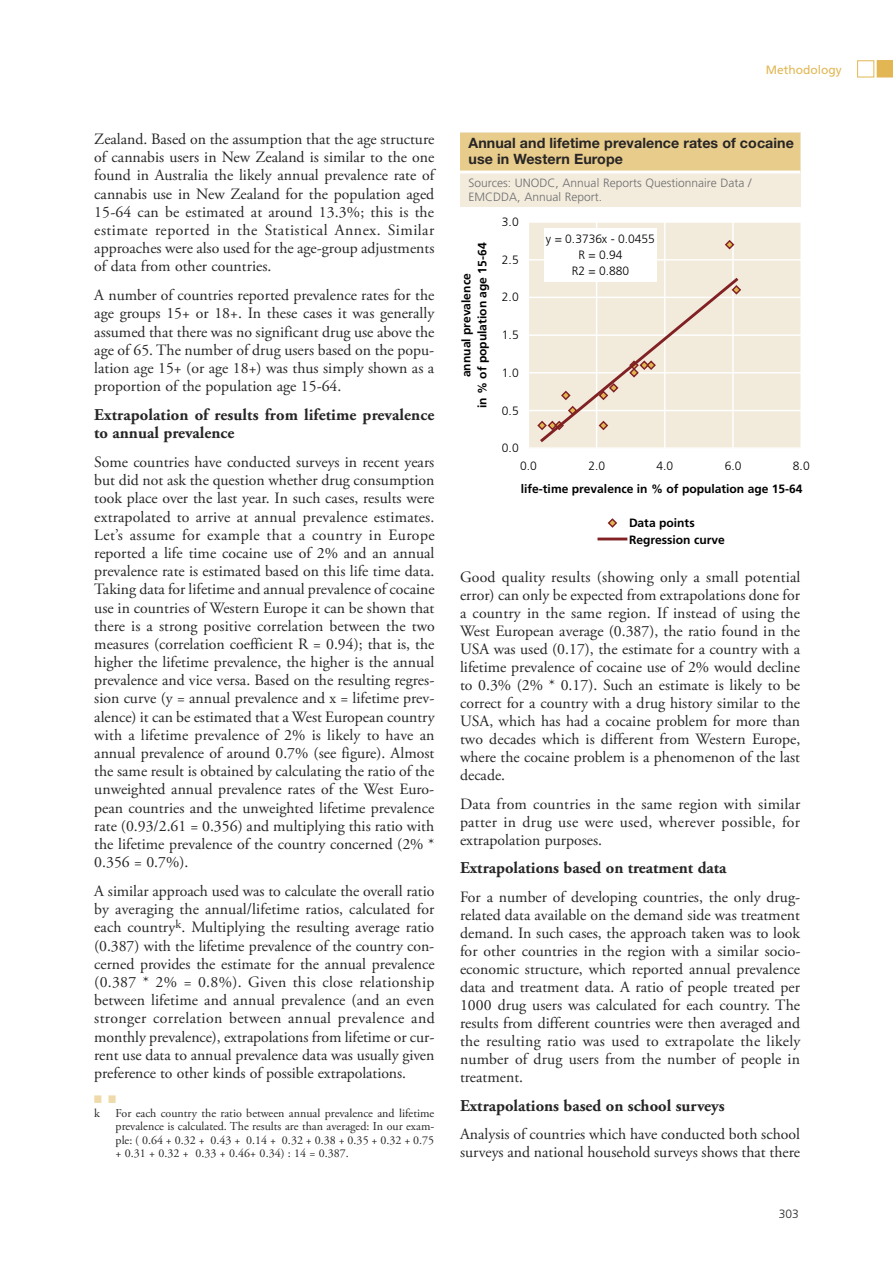
<style>
.page{position:relative;width:893px;height:1263px;background:#fff}
.page>*{position:absolute;margin:0;border:0;box-sizing:border-box;transform-origin:0 0}
.t1{font:700 16.5px/18.1px "Adobe Garamond Pro";color:#272525}
.t2{font:15.75px/18.1px "Adobe Garamond Pro";color:#272525;text-align:justify}
.t3{font:700 14.25px/15.8px "Helvetica Neue";letter-spacing:.005em;color:#272525}
.t4{font:12px/13.5px "Adobe Garamond Pro";color:#272525;text-align:justify}
.t5{font:700 12px/16.2px "Frutiger";color:#000;text-align:center}
.t6{font:300 12px/16px "Frutiger";letter-spacing:-.005em;color:#000;text-align:center}
.t7{font:300 12px/13.5px "Frutiger";color:#6d6e71}
.t8{font:12px "Frutiger";color:#e2b753}
.t9{font:300 12px "Frutiger";color:#272525}
</style>
<div class="page">
<div style="left:857px;top:60px;width:17px;height:17px;border:1px solid #e2b753"></div>
<svg style="left:877px;top:60px;width:15px;height:17px"></svg>
<svg style="left:94px;top:1095px;width:22px;height:8px"></svg>
<div style="left:528px;top:222px;width:273px;height:226px;background:#f2ebdc"></div>
<hr style="left:528px;top:447px;width:273px;height:2px;background:#fff">
<hr style="left:528px;top:410px;width:273px;height:1px;background:#fff">
<hr style="left:528px;top:372px;width:273px;height:1px;background:#fff">
<hr style="left:528px;top:334px;width:273px;height:2px;background:#fff">
<hr style="left:528px;top:297px;width:273px;height:1px;background:#fff">
<hr style="left:528px;top:259px;width:273px;height:2px;background:#fff">
<hr style="left:528px;top:221px;width:273px;height:2px;background:#fff">
<hr style="left:528px;top:222px;width:1px;height:226px;background:#fff">
<hr style="left:596px;top:222px;width:1px;height:226px;background:#fff">
<hr style="left:664px;top:222px;width:1px;height:226px;background:#fff">
<hr style="left:732px;top:222px;width:2px;height:226px;background:#fff">
<hr style="left:800px;top:222px;width:2px;height:226px;background:#fff">
<svg style="left:725px;top:240px;width:10px;height:10px"></svg>
<svg style="left:536px;top:276px;width:206px;height:168px"></svg>
<div style="left:544px;top:229px;width:113px;height:53px;background:#fff"></div>
<svg style="left:607px;top:518px;width:10px;height:10px"></svg>
<hr style="left:599px;top:538px;width:27px;height:2px;background:#812124">
<div style="left:460px;top:133px;width:340px;height:74px;background:#f3ebdb"></div>
<div style="left:460px;top:133px;width:340px;height:39px;background:#e8cc8b"></div>
<hr style="left:460px;top:171px;width:340px;height:3px;background:#fff">
<p class="t2" style="left:94px;top:131px;width:342px">Zealand. Based on the assumption that the age structure of cannabis users in New Zealand is similar to the one found in Australia the likely annual prevalence rate of cannabis use in New Zealand for the population aged 15-64 can be estimated at around 13.3%; this is the estimate reported in the Statistical Annex. Similar approaches were also used for the age-group adjustments of data from other countries.</p>
<p class="t2" style="left:94px;top:287px;width:342px">A number of countries reported prevalence rates for the age groups 15+ or 18+. In these cases it was generally assumed that there was no significant drug use above the age of 65. The number of drug users based on the popu&shy;lation age 15+ (or age 18+) was thus simply shown as a proportion of the population age 15-64.</p>
<p class="t1" style="left:94px;top:407px;width:341px">Extrapolation of results from lifetime prevalence to annual prevalence</p>
<p class="t2" style="left:94px;top:454px;width:342px">Some countries have conducted surveys in recent years but did not ask the question whether drug consumption took place over the last year. In such cases, results were extrapolated to arrive at annual prevalence estimates.<br>Let’s assume for example that a country in Europe reported a life time cocaine use of 2% and an annual prevalence rate is estimated based on this life time data.<br>Taking data for lifetime and annual prevalence of cocaine use in countries of Western Europe it can be shown that there is a strong positive correlation between the two measures (correlation coefficient R = 0.94); that is, the higher the lifetime prevalence, the higher is the annual prevalence and vice versa. Based on the resulting regres&shy;sion curve (y = annual prevalence and x = lifetime prev&shy;alence) it can be estimated that a West European country with a lifetime prevalence of 2% is likely to have an annual prevalence of around 0.7% (see figure). Almost the same result is obtained by calculating the ratio of the unweighted annual prevalence rates of the West Euro&shy;pean countries and the unweighted lifetime prevalence rate (0.93/2.61 = 0.356) and multiplying this ratio with the lifetime prevalence of the country concerned (2% * 0.356 = 0.7%).</p>
<p class="t2" style="left:94px;top:883px;width:342px">A similar approach used was to calculate the overall ratio by averaging the annual/lifetime ratios, calculated for each country<sup>k</sup>. Multiplying the resulting average ratio (0.387) with the lifetime prevalence of the country con&shy;cerned provides the estimate for the annual prevalence (0.387 * 2% = 0.8%). Given this close relationship between lifetime and annual prevalence (and an even stronger correlation between annual prevalence and monthly prevalence), extrapolations from lifetime or cur&shy;rent use data to annual prevalence data was usually given preference to other kinds of possible extrapolations.</p>
<p class="t4" style="left:94px;top:1107px;width:7px">k</p>
<p class="t4" style="left:116px;top:1107px;width:320px">For each country the ratio between annual prevalence and lifetime prevalence is calculated. The results are than averaged: In our exam&shy;ple: ( 0.64 + 0.32 + 0.43 + 0.14 + 0.32 + 0.38 + 0.35 + 0.32 + 0.75 + 0.31 + 0.32 + 0.33 + 0.46+ 0.34) : 14 = 0.387.</p>
<p class="t8" style="left:766px;top:65px;width:77px">Methodology</p>
<p class="t3" style="left:468px;top:137px;width:327px">Annual and lifetime prevalence rates of cocaine use in Western Europe</p>
<p class="t7" style="left:468px;top:177px;width:284px">Sources: UNODC, Annual Reports Questionnaire Data /<br>EMCDDA, Annual Report.</p>
<p class="t5" style="left:459px;top:408px;width:167px;rotate:-90deg">annual prevalence<br>in % of population age 15-64</p>
<p class="t6" style="left:502px;top:215px;width:18px">3.0</p>
<p class="t6" style="left:502px;top:253px;width:18px">2.5</p>
<p class="t6" style="left:502px;top:290px;width:18px">2.0</p>
<p class="t6" style="left:502px;top:328px;width:18px">1.5</p>
<p class="t6" style="left:502px;top:365px;width:18px">1.0</p>
<p class="t6" style="left:502px;top:403px;width:18px">0.5</p>
<p class="t6" style="left:502px;top:441px;width:18px">0.0</p>
<p class="t6" style="left:546px;top:232px;width:111px">y = 0.3736x - 0.0455<br>R = 0.94<br>R2 = 0.880</p>
<p class="t6" style="left:520px;top:459px;width:18px">0.0</p>
<p class="t6" style="left:588px;top:459px;width:18px">2.0</p>
<p class="t6" style="left:656px;top:459px;width:18px">4.0</p>
<p class="t6" style="left:725px;top:459px;width:18px">6.0</p>
<p class="t6" style="left:793px;top:459px;width:18px">8.0</p>
<p class="t5" style="left:521px;top:482px;width:283px">life-time prevalence in % of population age 15-64</p>
<p class="t5" style="left:629px;top:515px;width:97px;line-height:17.2px;text-align:left">Data points<br>Regression curve</p>
<p class="t2" style="left:460px;top:569px;width:342px">Good quality results (showing only a small potential error) can only be expected from extrapolations done for a country in the same region. If instead of using the West European average (0.387), the ratio found in the USA was used (0.17), the estimate for a country with a lifetime prevalence of cocaine use of 2% would decline to 0.3% (2% * 0.17). Such an estimate is likely to be correct for a country with a drug history similar to the USA, which has had a cocaine problem for more than two decades which is different from Western Europe, where the cocaine problem is a phenomenon of the last decade.</p>
<p class="t2" style="left:460px;top:796px;width:342px">Data from countries in the same region with similar patter in drug use were used, wherever possible, for extrapolation purposes.</p>
<p class="t1" style="left:460px;top:860px;width:268px">Extrapolations based on treatment data</p>
<p class="t2" style="left:460px;top:889px;width:342px">For a number of developing countries, the only drug&shy;related data available on the demand side was treatment demand. In such cases, the approach taken was to look for other countries in the region with a similar socio&shy;economic structure, which reported annual prevalence data and treatment data. A ratio of people treated per 1000 drug users was calculated for each country. The results from different countries were then averaged and the resulting ratio was used to extrapolate the likely number of drug users from the number of people in treatment.</p>
<p class="t1" style="left:460px;top:1097px;width:266px">Extrapolations based on school surveys</p>
<p class="t2" style="left:460px;top:1126px;width:342px">Analysis of countries which have conducted both school surveys and national household surveys shows that there</p>
<p class="t9" style="left:779px;top:1209px;width:22px">303</p>
</div>
